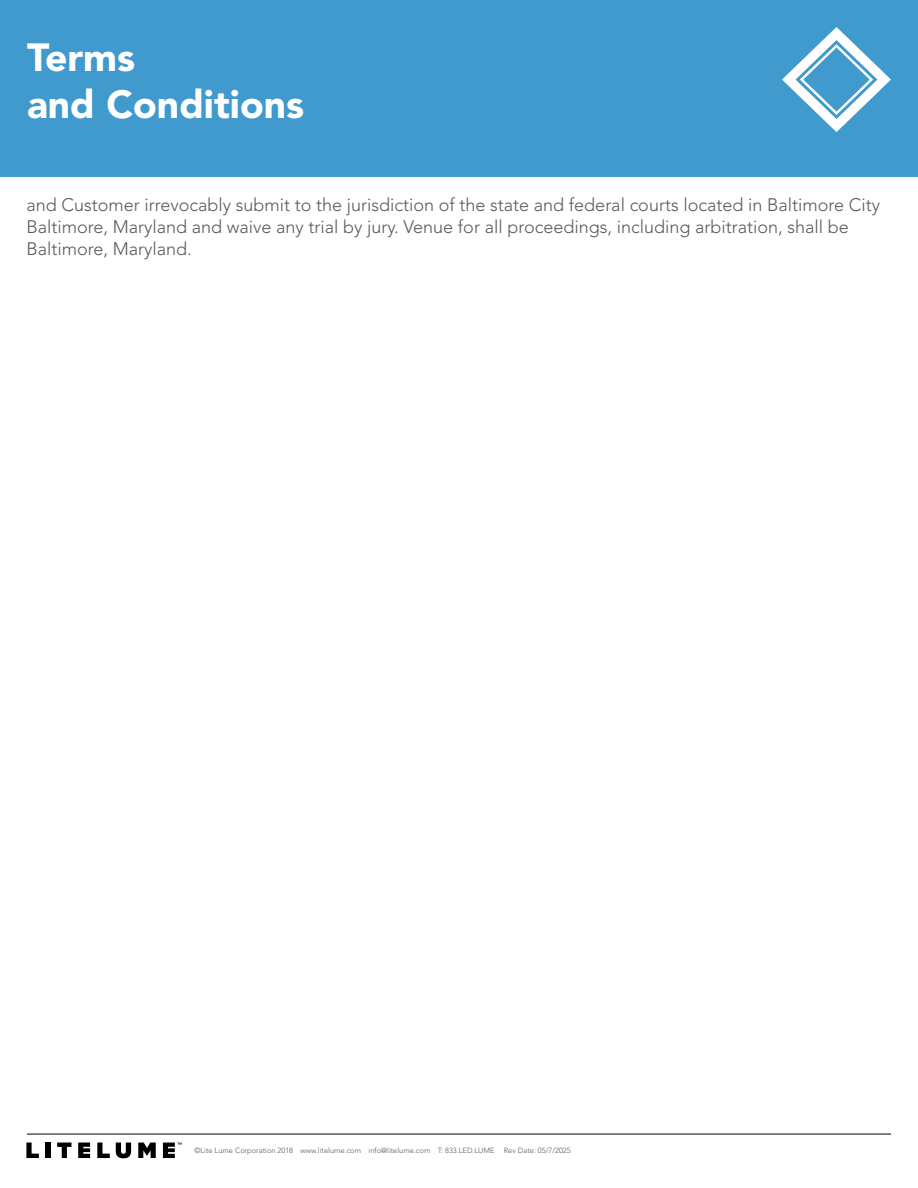
<style>
.page{position:relative;width:918px;height:1188px;background:#fff}
.page>*{position:absolute;margin:0;border:0;box-sizing:border-box;transform-origin:0 0}
.t1{font:900 39px/46.8px "Avenir LT Std";color:#fff}
.t2{font:300 18px/21.6px "Avenir LT Std";color:#59595c}
.t3{font:300 7.5px "Avenir LT Std";color:#59595c}
</style>
<div class="page">
<div style="left:0;top:0;width:918px;height:177px;background:#419acd"></div>
<svg style="left:782px;top:27px;width:109px;height:105px"></svg>
<hr style="left:27px;top:1134px;width:864px;height:1px;background:#000">
<svg style="left:26px;top:1143px;width:13px;height:15px"></svg>
<div style="left:46px;top:1143px;width:5px;height:15px;background:#000"></div>
<svg style="left:57px;top:1143px;width:14px;height:15px"></svg>
<svg style="left:78px;top:1143px;width:12px;height:15px"></svg>
<svg style="left:97px;top:1143px;width:13px;height:15px"></svg>
<svg style="left:116px;top:1143px;width:15px;height:15px"></svg>
<svg style="left:138px;top:1143px;width:18px;height:15px"></svg>
<svg style="left:163px;top:1143px;width:19px;height:15px"></svg>
<h1 class="t1" style="left:27px;top:34px;width:279px">Terms<br>and Conditions</h1>
<p class="t2" style="left:26px;top:195px;width:855px">and Customer irrevocably submit to the jurisdiction of the state and federal courts located in Baltimore City<br>Baltimore, Maryland and waive any trial by jury. Venue for all proceedings, including arbitration, shall be<br>Baltimore, Maryland.</p>
<p class="t3" style="left:194px;top:1146px;width:378px">©Lite Lume Corporation 2018 www.litelume.com info@litelume.com T: 833.LED.LUME Rev Date: 05/7/2025</p>
</div>
